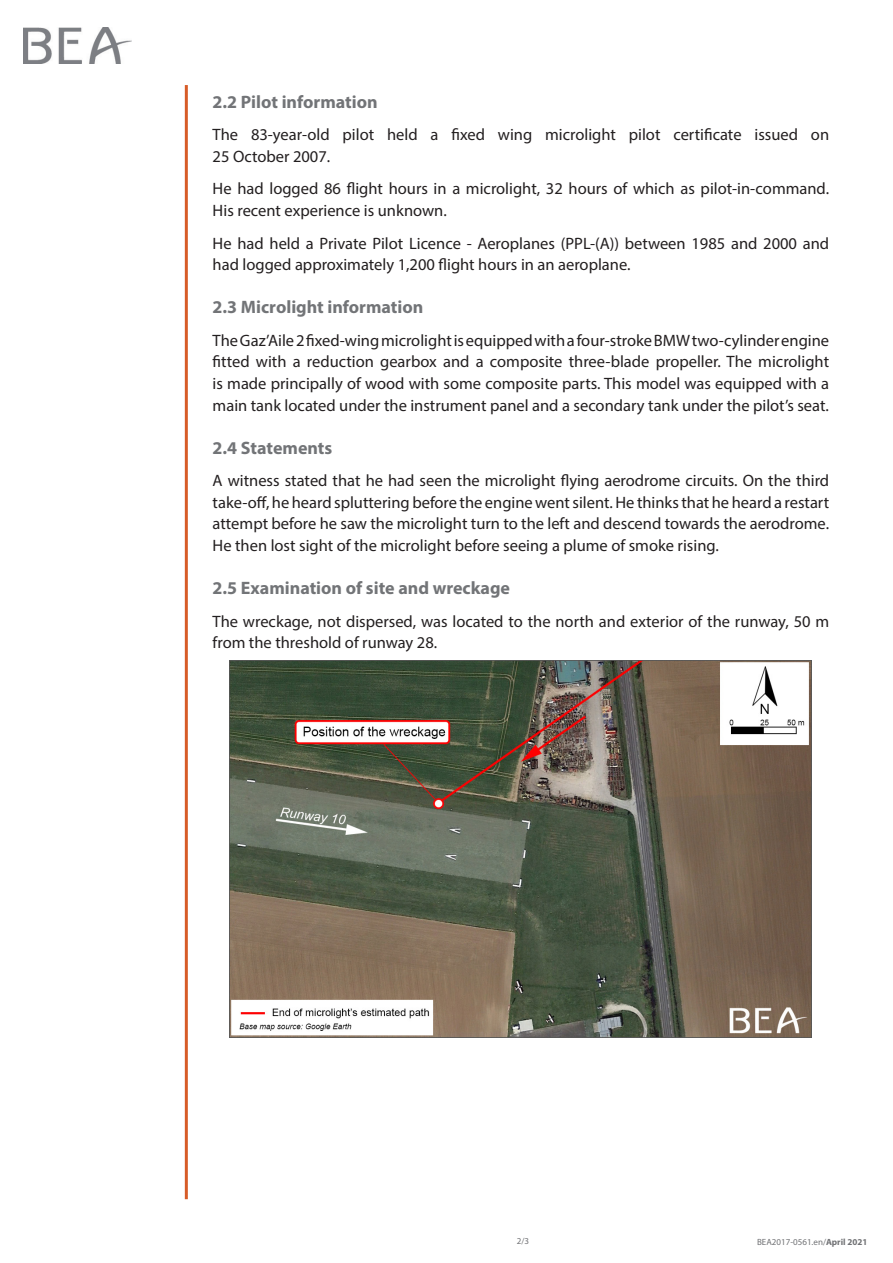
<style>
.page{position:relative;width:893px;height:1263px;background:#fff}
.page>*{position:absolute;margin:0;border:0;box-sizing:border-box;transform-origin:0 0}
.Titre_2{font:700 18px "Myriad Pro";color:#727477}
.t1{font:16.5px/21.6px "Myriad Pro";color:#231f20}
.t2{font:9px "Myriad Pro";color:#717275}
.s1{font-weight:700}
</style>
<div class="page">
<hr style="left:185px;top:85px;width:3px;height:1114px;background:#d75c28">
<img style="left:23px;top:28px;width:109px;height:36px">
<img style="left:230px;top:660px;width:582px;height:377px">
<p class="Titre_2" style="left:213px;top:90px;width:167px">2.2 Pilot information</p>
<p class="t1" style="left:213px;top:124px;width:618px">The 83-year-old pilot held a fixed wing microlight pilot certificate issued on<br>25 October 2007.</p>
<p class="t1" style="left:213px;top:178px;width:618px">He had logged 86 flight hours in a microlight, 32 hours of which as pilot-in-command.<br>His recent experience is unknown.</p>
<p class="t1" style="left:213px;top:232px;width:618px">He had held a Private Pilot Licence - Aeroplanes (PPL-(A)) between 1985 and 2000 and had logged approximately 1,200 flight hours in an aeroplane.</p>
<p class="Titre_2" style="left:213px;top:296px;width:212px">2.3 Microlight information</p>
<p class="t1" style="left:213px;top:329px;width:618px;text-align:justify">The Gaz’Aile 2 fixed-wing microlight is equipped with a four-stroke BMW two-cylinder engine fitted with a reduction gearbox and a composite three-blade propeller. The microlight is made principally of wood with some composite parts. This model was equipped with a main tank located under the instrument panel and a secondary tank under the pilot’s seat.</p>
<p class="Titre_2" style="left:213px;top:436px;width:121px">2.4 Statements</p>
<p class="t1" style="left:213px;top:470px;width:618px;text-align:justify">A witness stated that he had seen the microlight flying aerodrome circuits. On the third take-off, he heard spluttering before the engine went silent. He thinks that he heard a restart attempt before he saw the microlight turn to the left and descend towards the aerodrome.<br>He then lost sight of the microlight before seeing a plume of smoke rising.</p>
<p class="Titre_2" style="left:213px;top:576px;width:299px">2.5 Examination of site and wreckage</p>
<p class="t1" style="left:213px;top:610px;width:618px">The wreckage, not dispersed, was located to the north and exterior of the runway, 50 m from the threshold of runway 28.</p>
<p class="t2" style="left:517px;top:1236px;width:14px">2/3</p>
<p class="t2" style="left:757px;top:1236px;width:112px">BEA2017-0561.en/<span class="s1">April 2021</span></p>
</div>
